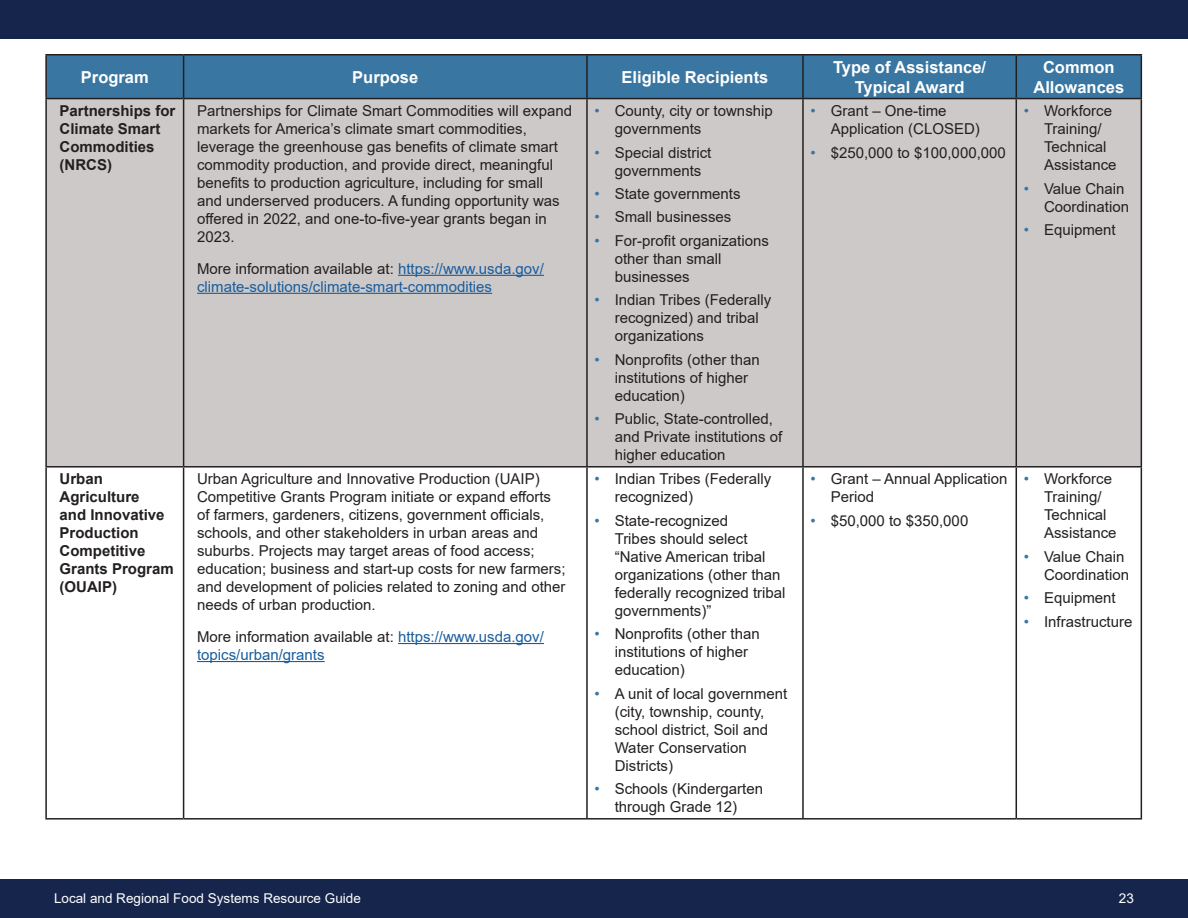
<style>
.page{position:relative;width:1188px;height:918px;background:#fff}
.page>*{position:absolute;margin:0;border:0;box-sizing:border-box;transform-origin:0 0}
.Table_Header_Row{font:700 16.5px/19.8px "Arial";color:#fff;text-align:center}
.Table_content{font:15px/18px "Arial";color:#231f20}
.Table_content-2{font:15px/18px "Arial";color:#175d9e}
.Table_content-3{font:700 15px/18px "Arial";color:#231f20}
.t1{font:13.5px "Arial";color:#fff}
.s1{color:#231f20}
.s2{color:#3976a1}
</style>
<div class="page">
<div style="left:0;top:879px;width:1188px;height:39px;background:#16254c"></div>
<div style="left:0;top:0;width:1188px;height:39px;background:#16254c"></div>
<div style="left:47px;top:56px;width:1094px;height:42px;background:#3976a1"></div>
<div style="left:47px;top:99px;width:1094px;height:367px;background:#cdc9c8"></div>
<svg style="left:182px;top:468px;width:959px;height:350px"></svg>
<hr style="left:183px;top:56px;width:1px;height:42px;background:#231f20">
<hr style="left:586px;top:56px;width:2px;height:42px;background:#231f20">
<hr style="left:802px;top:56px;width:2px;height:42px;background:#231f20">
<hr style="left:1016px;top:56px;width:1px;height:42px;background:#231f20">
<hr style="left:45px;top:468px;width:2px;height:350px;background:#231f20">
<hr style="left:183px;top:468px;width:1px;height:350px;background:#231f20">
<hr style="left:586px;top:468px;width:2px;height:350px;background:#231f20">
<hr style="left:802px;top:468px;width:2px;height:350px;background:#231f20">
<hr style="left:1016px;top:468px;width:1px;height:350px;background:#231f20">
<hr style="left:1141px;top:468px;width:1px;height:350px;background:#231f20">
<hr style="left:45px;top:818px;width:139px;height:2px;background:#231f20">
<hr style="left:184px;top:818px;width:403px;height:2px;background:#231f20">
<hr style="left:587px;top:818px;width:216px;height:2px;background:#231f20">
<hr style="left:803px;top:818px;width:213px;height:2px;background:#231f20">
<hr style="left:1016px;top:818px;width:126px;height:2px;background:#231f20">
<hr style="left:45px;top:54px;width:139px;height:2px;background:#231f20">
<hr style="left:45px;top:56px;width:2px;height:42px;background:#231f20">
<hr style="left:184px;top:54px;width:403px;height:2px;background:#231f20">
<hr style="left:587px;top:54px;width:216px;height:2px;background:#231f20">
<hr style="left:803px;top:54px;width:213px;height:2px;background:#231f20">
<hr style="left:1016px;top:54px;width:126px;height:2px;background:#231f20">
<hr style="left:1141px;top:56px;width:1px;height:42px;background:#231f20">
<hr style="left:45px;top:98px;width:139px;height:1px;background:#231f20">
<hr style="left:184px;top:98px;width:403px;height:1px;background:#231f20">
<hr style="left:587px;top:98px;width:216px;height:1px;background:#231f20">
<hr style="left:803px;top:98px;width:213px;height:1px;background:#231f20">
<hr style="left:1016px;top:98px;width:126px;height:1px;background:#231f20">
<hr style="left:45px;top:99px;width:2px;height:367px;background:#231f20">
<hr style="left:45px;top:466px;width:139px;height:2px;background:#231f20">
<hr style="left:183px;top:99px;width:1px;height:367px;background:#231f20">
<hr style="left:184px;top:466px;width:403px;height:2px;background:#231f20">
<hr style="left:586px;top:99px;width:2px;height:367px;background:#231f20">
<hr style="left:587px;top:466px;width:216px;height:2px;background:#231f20">
<hr style="left:802px;top:99px;width:2px;height:367px;background:#231f20">
<hr style="left:803px;top:466px;width:213px;height:2px;background:#231f20">
<hr style="left:1016px;top:99px;width:1px;height:367px;background:#231f20">
<hr style="left:1141px;top:99px;width:1px;height:367px;background:#231f20">
<hr style="left:1016px;top:466px;width:126px;height:2px;background:#231f20">
<hr style="left:398px;top:275px;width:146px;height:1px;background:#175d9e">
<hr style="left:197px;top:293px;width:295px;height:1px;background:#175d9e">
<hr style="left:398px;top:643px;width:146px;height:1px;background:#175d9e">
<hr style="left:197px;top:661px;width:128px;height:1px;background:#175d9e">
<p class="Table_Header_Row" style="left:81px;top:67px;width:69px">Program</p>
<p class="Table_Header_Row" style="left:352px;top:67px;width:68px">Purpose</p>
<p class="Table_Header_Row" style="left:622px;top:67px;width:148px">Eligible Recipients</p>
<p class="Table_Header_Row" style="left:833px;top:57px;width:155px">Type of Assistance/<br>Typical Award</p>
<p class="Table_Header_Row" style="left:1033px;top:57px;width:92px">Common<br>Allowances</p>
<p class="Table_content-3" style="left:60px;top:102px;width:117px">Partnerships for<br>Climate Smart<br>Commodities (NRCS)</p>
<p class="Table_content" style="left:197px;top:102px;width:377px">Partnerships for Climate Smart Commodities will expand markets for America’s climate smart commodities, leverage the greenhouse gas benefits of climate smart commodity production, and provide direct, meaningful benefits to production agriculture, including for small<br>and underserved producers. A funding opportunity was offered in 2022, and one-to-five-year grants began in 2023.</p>
<p class="Table_content-2" style="left:197px;top:259px;width:348px"><span class="s1">More information available at:</span> https://www.usda.gov/ climate-solutions/climate-smart-commodities</p>
<p class="Table_content" style="left:831px;top:102px;width:151px;text-indent:-20px"><span class="s2">•</span> Grant – One-time<br>Application (CLOSED)</p>
<p class="Table_content" style="left:810px;top:143px;width:197px"><span class="s2">•</span> $250,000 to $100,000,000</p>
<p class="Table_content" style="left:615px;top:102px;width:160px;text-indent:-20px"><span class="s2">•</span> County, city or township governments</p>
<p class="Table_content" style="left:615px;top:143px;width:98px;text-indent:-20px"><span class="s2">•</span> Special district governments</p>
<p class="Table_content" style="left:594px;top:185px;width:148px"><span class="s2">•</span> State governments</p>
<p class="Table_content" style="left:594px;top:208px;width:138px"><span class="s2">•</span> Small businesses</p>
<p class="Table_content" style="left:615px;top:231px;width:156px;text-indent:-20px"><span class="s2">•</span> For-profit organizations other than small businesses</p>
<p class="Table_content" style="left:615px;top:291px;width:158px;text-indent:-20px"><span class="s2">•</span> Indian Tribes (Federally recognized) and tribal organizations</p>
<p class="Table_content" style="left:615px;top:350px;width:147px;text-indent:-20px"><span class="s2">•</span> Nonprofits (other than institutions of higher education)</p>
<p class="Table_content" style="left:615px;top:410px;width:169px;text-indent:-20px"><span class="s2">•</span> Public, State-controlled, and Private institutions of higher education</p>
<p class="Table_content" style="left:1044px;top:102px;width:74px;text-indent:-20px"><span class="s2">•</span> Workforce<br>Training/<br>Technical<br>Assistance</p>
<p class="Table_content" style="left:1024px;top:179px;width:107px;text-align:right"><span class="s2">•</span> Value Chain<br>Coordination</p>
<p class="Table_content" style="left:1024px;top:221px;width:93px"><span class="s2">•</span> Equipment</p>
<p class="Table_content-3" style="left:60px;top:470px;width:116px">Urban<br>Agriculture<br>and Innovative<br>Production<br>Competitive<br>Grants Program (OUAIP)</p>
<p class="Table_content" style="left:197px;top:470px;width:370px">Urban Agriculture and Innovative Production (UAIP)<br>Competitive Grants Program initiate or expand efforts of farmers, gardeners, citizens, government officials, schools, and other stakeholders in urban areas and suburbs. Projects may target areas of food access; education; business and start-up costs for new farmers; and development of policies related to zoning and other needs of urban production.</p>
<p class="Table_content-2" style="left:197px;top:628px;width:348px"><span class="s1">More information available at:</span> https://www.usda.gov/ topics/urban/grants</p>
<p class="Table_content" style="left:615px;top:470px;width:158px;text-indent:-20px"><span class="s2">•</span> Indian Tribes (Federally recognized)</p>
<p class="Table_content" style="left:615px;top:511px;width:172px;text-indent:-20px"><span class="s2">•</span> State-recognized<br>Tribes should select “Native American tribal organizations (other than federally recognized tribal governments)”</p>
<p class="Table_content" style="left:615px;top:625px;width:147px;text-indent:-20px"><span class="s2">•</span> Nonprofits (other than institutions of higher education)</p>
<p class="Table_content" style="left:615px;top:684px;width:174px;text-indent:-20px"><span class="s2">•</span> A unit of local government (city, township, county, school district, Soil and<br>Water Conservation<br>Districts)</p>
<p class="Table_content" style="left:594px;top:780px;width:170px;text-align:center"><span class="s2">•</span> Schools (Kindergarten through Grade 12)</p>
<p class="Table_content" style="left:831px;top:470px;width:178px;text-indent:-20px"><span class="s2">•</span> Grant – Annual Application<br>Period</p>
<p class="Table_content" style="left:810px;top:511px;width:159px"><span class="s2">•</span> $50,000 to $350,000</p>
<p class="Table_content" style="left:1044px;top:470px;width:74px;text-indent:-20px"><span class="s2">•</span> Workforce<br>Training/<br>Technical<br>Assistance</p>
<p class="Table_content" style="left:1024px;top:547px;width:107px;text-align:right"><span class="s2">•</span> Value Chain<br>Coordination</p>
<p class="Table_content" style="left:1024px;top:589px;width:93px"><span class="s2">•</span> Equipment</p>
<p class="Table_content" style="left:1024px;top:612px;width:110px"><span class="s2">•</span> Infrastructure</p>
<p class="t1" style="left:54px;top:889px;width:308px">Local and Regional Food Systems Resource Guide</p>
<p class="t1" style="left:1119px;top:889px;width:17px">23</p>
</div>
